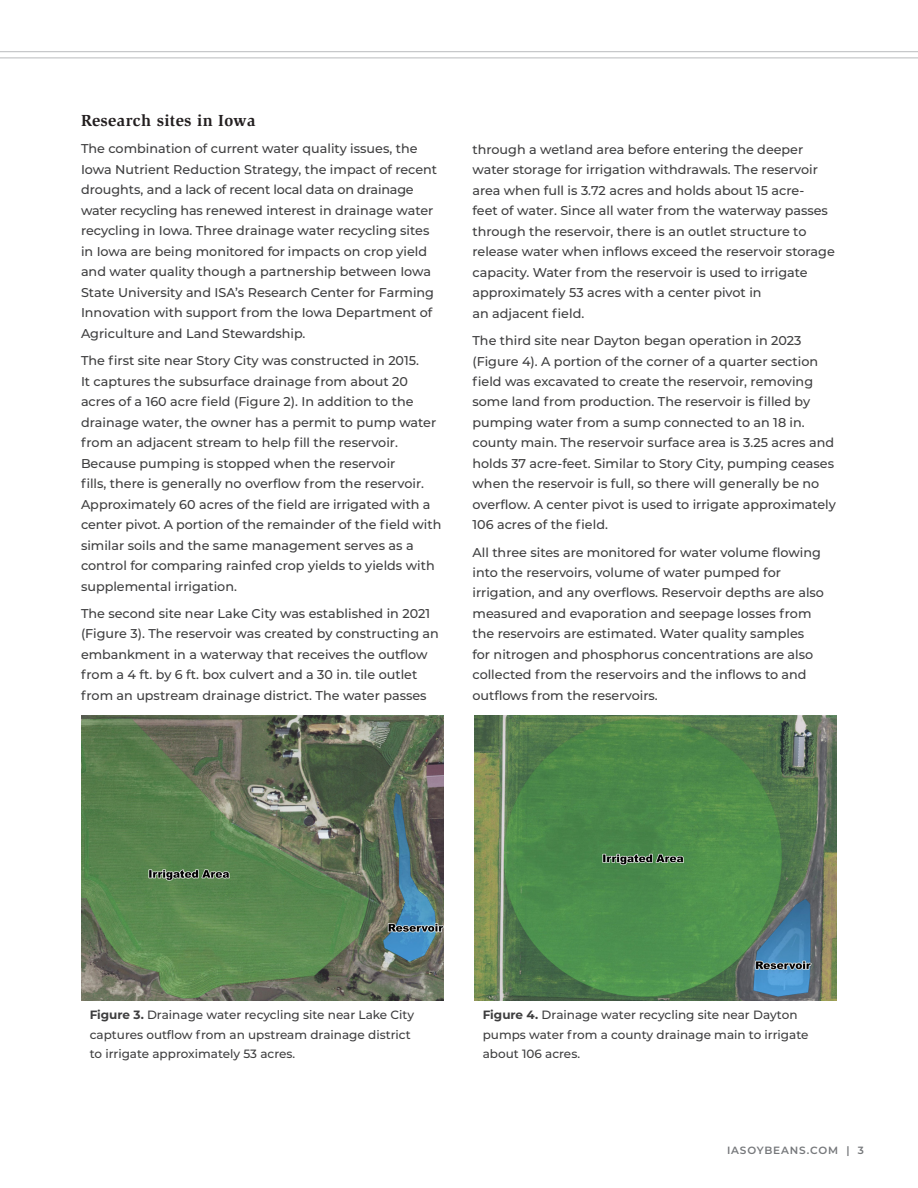
<style>
.page{position:relative;width:918px;height:1188px;background:#fff}
.page>*{position:absolute;margin:0;border:0;box-sizing:border-box;transform-origin:0 0}
.t1{font:700 16.5px "Slimbach Std";letter-spacing:.02em;color:#231f20}
.Body_Copy{font:500 12.75px/20.5px "Montserrat";color:#3e3e3f}
.Figure_Caption{font:500 12px/19.5px "Montserrat";color:#3e3e3f}
.t2{font:600 10.5px "Montserrat";letter-spacing:.08em;color:#76787b}
.s1{font-weight:700}
</style>
<div class="page">
<hr style="left:0;top:51px;width:918px;height:1px;background:#c7c8ca">
<hr style="left:0;top:57px;width:918px;height:2px;background:#c7c8ca">
<img style="left:81px;top:715px;width:363px;height:285px">
<img style="left:474px;top:715px;width:363px;height:285px">
<p class="t1" style="left:81px;top:111px;width:176px">Research sites in Iowa</p>
<p class="Body_Copy" style="left:81px;top:138px;width:358px">The combination of current water quality issues, the Iowa Nutrient Reduction Strategy, the impact of recent droughts, and a lack of recent local data on drainage water recycling has renewed interest in drainage water recycling in Iowa. Three drainage water recycling sites in Iowa are being monitored for impacts on crop yield and water quality though a partnership between Iowa State University and ISA’s Research Center for Farming Innovation with support from the Iowa Department of Agriculture and Land Stewardship.</p>
<p class="Body_Copy" style="left:81px;top:350px;width:362px">The first site near Story City was constructed in 2015.<br>It captures the subsurface drainage from about 20 acres of a 160 acre field (Figure 2). In addition to the drainage water, the owner has a permit to pump water from an adjacent stream to help fill the reservoir.<br>Because pumping is stopped when the reservoir<br>fills, there is generally no overflow from the reservoir.<br>Approximately 60 acres of the field are irrigated with a center pivot. A portion of the remainder of the field with similar soils and the same management serves as a control for comparing rainfed crop yields to yields with supplemental irrigation.</p>
<p class="Body_Copy" style="left:81px;top:603px;width:359px">The second site near Lake City was established in 2021 (Figure 3). The reservoir was created by constructing an embankment in a waterway that receives the outflow from a 4 ft. by 6 ft. box culvert and a 30 in. tile outlet from an upstream drainage district. The water passes</p>
<p class="Body_Copy" style="left:472px;top:139px;width:364px">through a wetland area before entering the deeper water storage for irrigation withdrawals. The reservoir area when full is 3.72 acres and holds about 15 acre-<br>feet of water. Since all water from the waterway passes through the reservoir, there is an outlet structure to release water when inflows exceed the reservoir storage capacity. Water from the reservoir is used to irrigate approximately 53 acres with a center pivot in<br>an adjacent field.</p>
<p class="Body_Copy" style="left:472px;top:330px;width:365px">The third site near Dayton began operation in 2023 (Figure 4). A portion of the corner of a quarter section field was excavated to create the reservoir, removing some land from production. The reservoir is filled by pumping water from a sump connected to an 18 in. county main. The reservoir surface area is 3.25 acres and holds 37 acre-feet. Similar to Story City, pumping ceases when the reservoir is full, so there will generally be no overflow. A center pivot is used to irrigate approximately 106 acres of the field.</p>
<p class="Body_Copy" style="left:472px;top:541px;width:353px">All three sites are monitored for water volume flowing into the reservoirs, volume of water pumped for irrigation, and any overflows. Reservoir depths are also measured and evaporation and seepage losses from the reservoirs are estimated. Water quality samples for nitrogen and phosphorus concentrations are also collected from the reservoirs and the inflows to and outflows from the reservoirs.</p>
<p class="Figure_Caption" style="left:90px;top:1005px;width:326px"><span class="s1">Figure 3.</span> Drainage water recycling site near Lake City captures outflow from an upstream drainage district to irrigate approximately 53 acres.</p>
<p class="Figure_Caption" style="left:483px;top:1005px;width:327px"><span class="s1">Figure 4.</span> Drainage water recycling site near Dayton pumps water from a county drainage main to irrigate about 106 acres.</p>
<p class="t2" style="left:727px;top:1143px;width:138px">IASOYBEANS.COM | 3</p>
</div>
